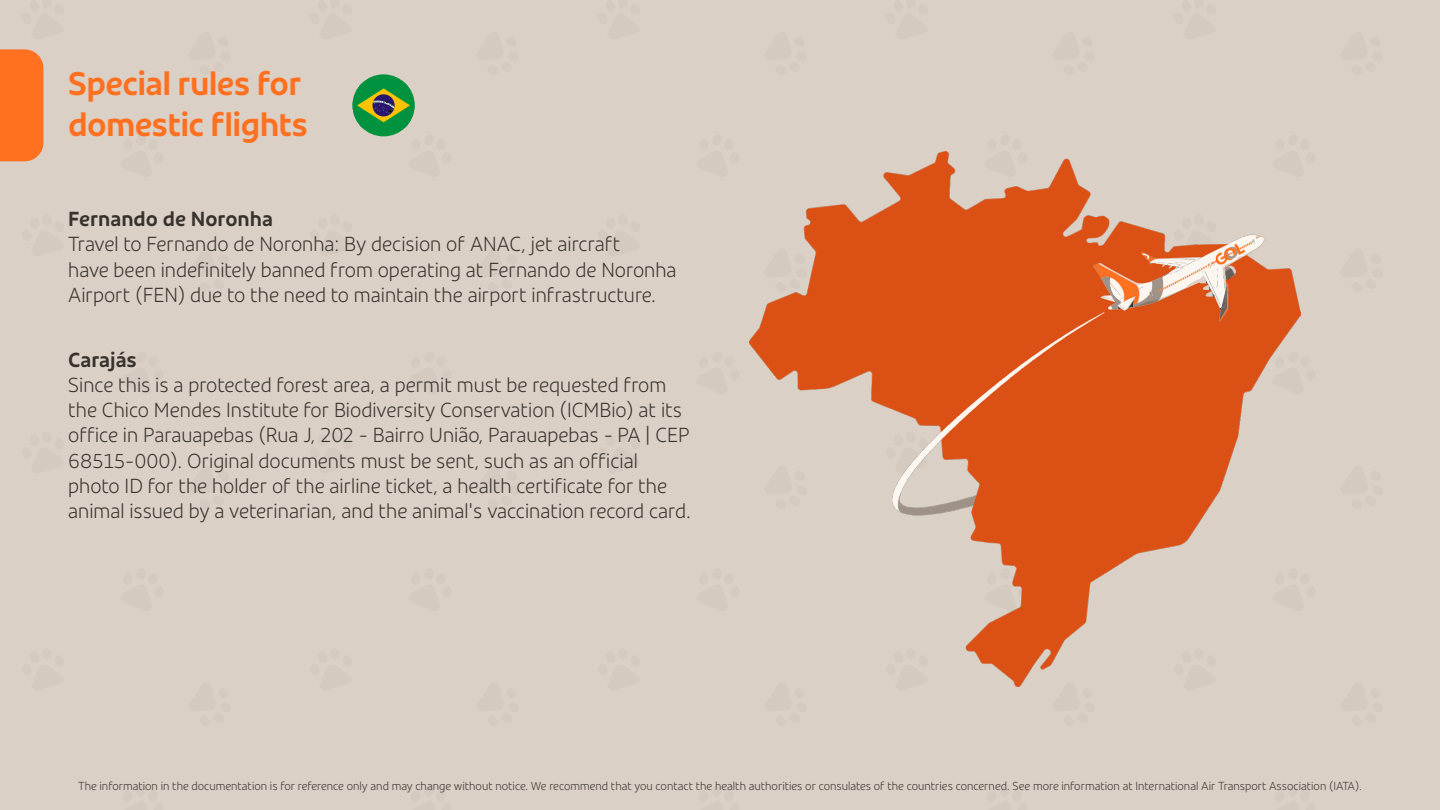
<style>
.page{position:relative;width:1440px;height:810px;background:#dad0c5}
.page>*{position:absolute;margin:0;border:0;box-sizing:border-box;transform-origin:0 0}
.t1{font:700 33.75px/40.5px "GOL Sans Display";letter-spacing:-.02em;color:#ff7020}
.t2{font:300 21px/25.2px "GOL Sans Display";color:#37322d}
.t3{font:700 21px "GOL Sans Display";color:#37322d}
.t4{font:300 12px "GOL Sans Display";color:#37322d}
</style>
<div class="page">
<div style="left:0;top:49px;width:43px;height:112px;background:#ff7020"></div>
<div style="left:353px;top:74px;width:62px;height:62px;background:#00923f;border-radius:31px"></div>
<svg style="left:353px;top:83px;width:62px;height:45px"></svg>
<img style="left:750px;top:152px;width:550px;height:535px">
<h1 class="t1" style="left:68px;top:63px;width:241px">Special rules for domestic flights</h1>
<p class="t3" style="left:68px;top:206px;width:206px">Fernando de Noronha</p>
<p class="t2" style="left:68px;top:231px;width:610px">Travel to Fernando de Noronha: By decision of ANAC, jet aircraft<br>have been indefinitely banned from operating at Fernando de Noronha<br>Airport (FEN) due to the need to maintain the airport infrastructure.</p>
<p class="t3" style="left:68px;top:347px;width:70px">Carajás</p>
<p class="t2" style="left:68px;top:372px;width:624px">Since this is a protected forest area, a permit must be requested from the Chico Mendes Institute for Biodiversity Conservation (ICMBio) at its office in Parauapebas (Rua J, 202 - Bairro União, Parauapebas - PA | CEP 68515-000). Original documents must be sent, such as an official photo ID for the holder of the airline ticket, a health certificate for the animal issued by a veterinarian, and the animal's vaccination record card.</p>
<p class="t4" style="left:78px;top:779px;width:1285px">The information in the documentation is for reference only and may change without notice. We recommend that you contact the health authorities or consulates of the countries concerned. See more information at International Air Transport Association (IATA).</p>
</div>
